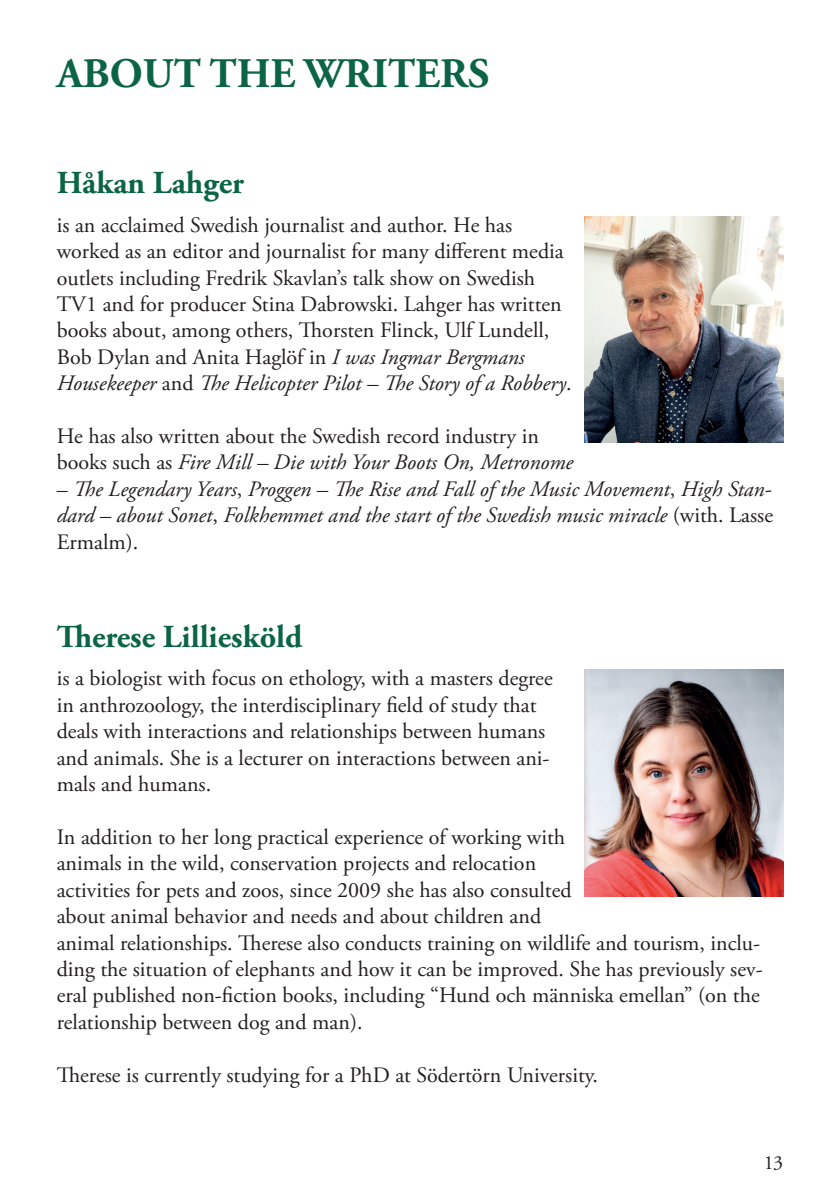
<style>
.page{position:relative;width:840px;height:1191px;background:#fff}
.page>*{position:absolute;margin:0;border:0;box-sizing:border-box;transform-origin:0 0}
.Normal__Web{font:700 42px "Adobe Garamond Pro";color:#0a6445}
.t1{font:700 32px "Adobe Garamond Pro";color:#0a6445}
.t2{font:22px/26.4px "Adobe Garamond Pro";color:#231f20}
.t3{font:italic 22px/26.4px "Adobe Garamond Pro";color:#231f20;text-align:justify}
.t4{font:20px "Adobe Garamond Pro";color:#231f20}
.s1{font-style:italic}
.s2{font-style:normal}
</style>
<div class="page">
<img style="left:584px;top:216px;width:198px;height:227px">
<img style="left:584px;top:669px;width:198px;height:227px">
<p class="Normal__Web" style="left:57px;top:49px;width:434px">ABOUT THE WRITERS</p>
<p class="t1" style="left:57px;top:165px;width:189px">Håkan Lahger</p>
<p class="t2" style="left:57px;top:212px;width:516px">is an acclaimed Swedish journalist and author. He has worked as an editor and journalist for many different media outlets including Fredrik Skavlan’s talk show on Swedish TV1 and for producer Stina Dabrowski. Lahger has written books about, among others, Thorsten Flinck, Ulf Lundell, Bob Dylan and Anita Haglöf in <span class="s1">I was Ingmar Bergmans Housekeeper</span> and <span class="s1">The Helicopter Pilot – The Story of a Robbery</span>.</p>
<p class="t2" style="left:57px;top:423px;width:517px">He has also written about the Swedish record industry in books such as <span class="s1">Fire Mill – Die with Your Boots On, Metronome</span></p>
<p class="t3" style="left:57px;top:476px;width:717px"><span class="s2">–</span> The Legendary Years<span class="s2">,</span> Proggen – The Rise and Fall of the Music Movement<span class="s2">,</span> High Stan&shy;dard – about Sonet<span class="s2">,</span> Folkhemmet and the start of the Swedish music miracle <span class="s2">(with. Lasse Ermalm).</span></p>
<p class="t1" style="left:57px;top:618px;width:247px">Therese Lilliesköld</p>
<p class="t2" style="left:57px;top:666px;width:497px">is a biologist with focus on ethology, with a masters degree in anthrozoology, the interdisciplinary field of study that deals with interactions and relationships between humans and animals. She is a lecturer on interactions between ani&shy;mals and humans.</p>
<p class="t2" style="left:57px;top:824px;width:707px">In addition to her long practical experience of working with<br>animals in the wild, conservation projects and relocation<br>activities for pets and zoos, since 2009 she has also consulted<br>about animal behavior and needs and about children and<br>animal relationships. Therese also conducts training on wildlife and tourism, inclu&shy;ding the situation of elephants and how it can be improved. She has previously sev&shy;eral published non-fiction books, including “Hund och människa emellan” (on the relationship between dog and man).</p>
<p class="t2" style="left:57px;top:1062px;width:542px">Therese is currently studying for a PhD at Södertörn University.</p>
<p class="t4" style="left:763px;top:1150px;width:21px">13</p>
</div>
